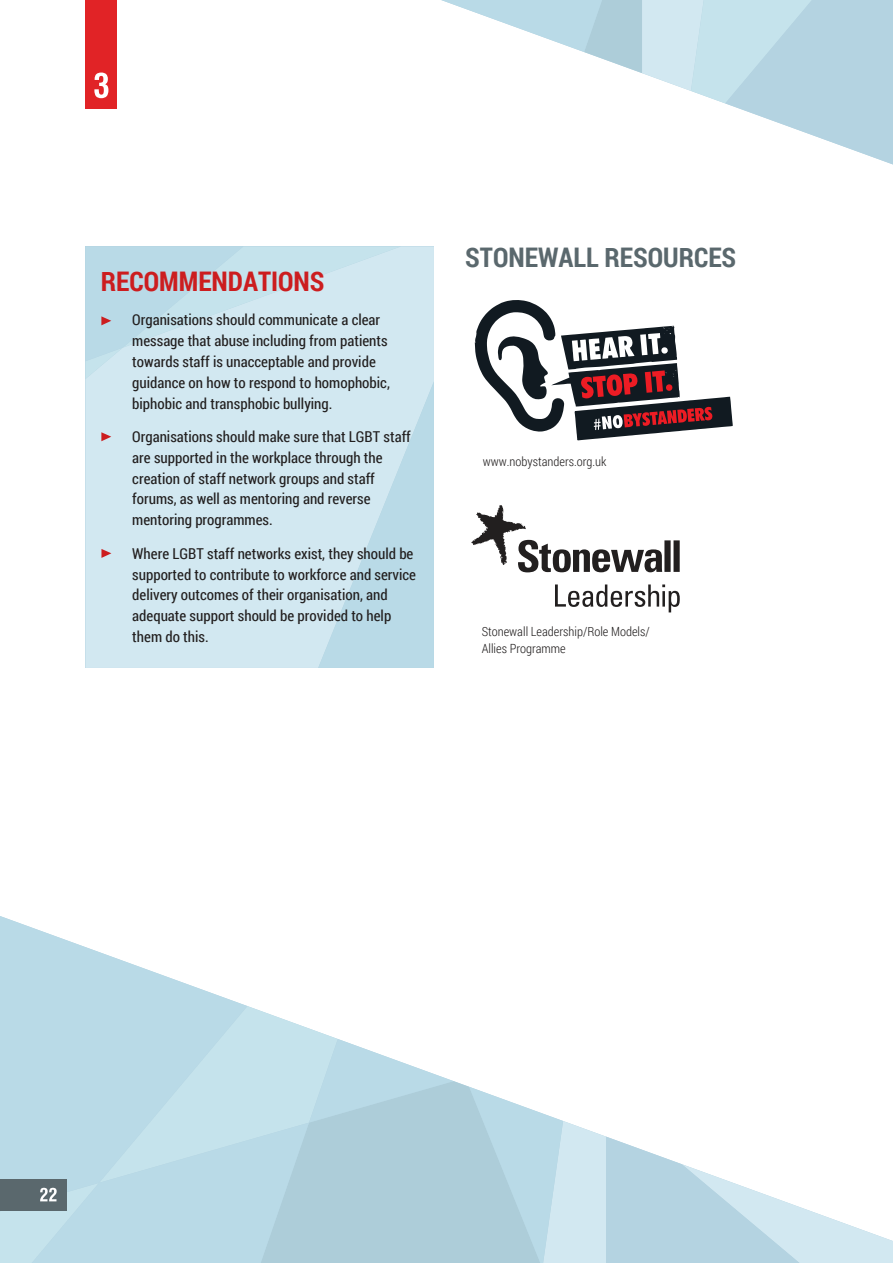
<style>
.page{position:relative;width:893px;height:1263px;background:#fff}
.page>*{position:absolute;margin:0;border:0;box-sizing:border-box;transform-origin:0 0}
.t1{font:700 27px "Roboto Condensed";color:#5a686d}
.t2{font:700 27px "Roboto Condensed";color:#cc1d1f}
.t3{font:15px/20.7px "Roboto Condensed";color:#221f1f}
.t4{font:300 12.6px/16.6px "Roboto Condensed";color:#221f1f}
</style>
<div class="page">
<svg style="left:471px;top:505px;width:209px;height:107px"></svg>
<svg style="left:85px;top:246px;width:349px;height:422px;background:#cce4ee"></svg>
<svg style="left:441px;top:0;width:452px;height:165px"></svg>
<div style="left:454px;top:1081px;width:16px;height:182px;background:#adcdd9"></div>
<svg style="left:469px;top:1087px;width:424px;height:176px"></svg>
<svg style="left:0;top:916px;width:247px;height:90px"></svg>
<svg style="left:0;top:1006px;width:454px;height:257px;background:#bbd9e4"></svg>
<div style="left:86px;top:0;width:31px;height:109px;background:#e12326"></div>
<svg style="left:94px;top:73px;width:14px;height:25px"></svg>
<svg style="left:475px;top:300px;width:258px;height:141px"></svg>
<h1 class="t2" style="left:101px;top:262px;width:225px">RECOMMENDATIONS</h1>
<p class="t3" style="left:132px;top:309px;width:259px">Organisations should communicate a clear message that abuse including from patients towards staff is unacceptable and provide guidance on how to respond to homophobic, biphobic and transphobic bullying.</p>
<p class="t3" style="left:132px;top:426px;width:280px">Organisations should make sure that LGBT staff are supported in the workplace through the creation of staff network groups and staff forums, as well as mentoring and reverse mentoring programmes.</p>
<p class="t3" style="left:132px;top:543px;width:285px">Where LGBT staff networks exist, they should be supported to contribute to workforce and service delivery outcomes of their organisation, and adequate support should be provided to help them do this.</p>
<h1 class="t1" style="left:465px;top:238px;width:272px">STONEWALL RESOURCES</h1>
<p class="t4" style="left:483px;top:453px;width:125px">www.nobystanders.org.uk</p>
<p class="t4" style="left:482px;top:623px;width:170px">Stonewall Leadership/Role Models/<br>Allies Programme</p>
</div>
